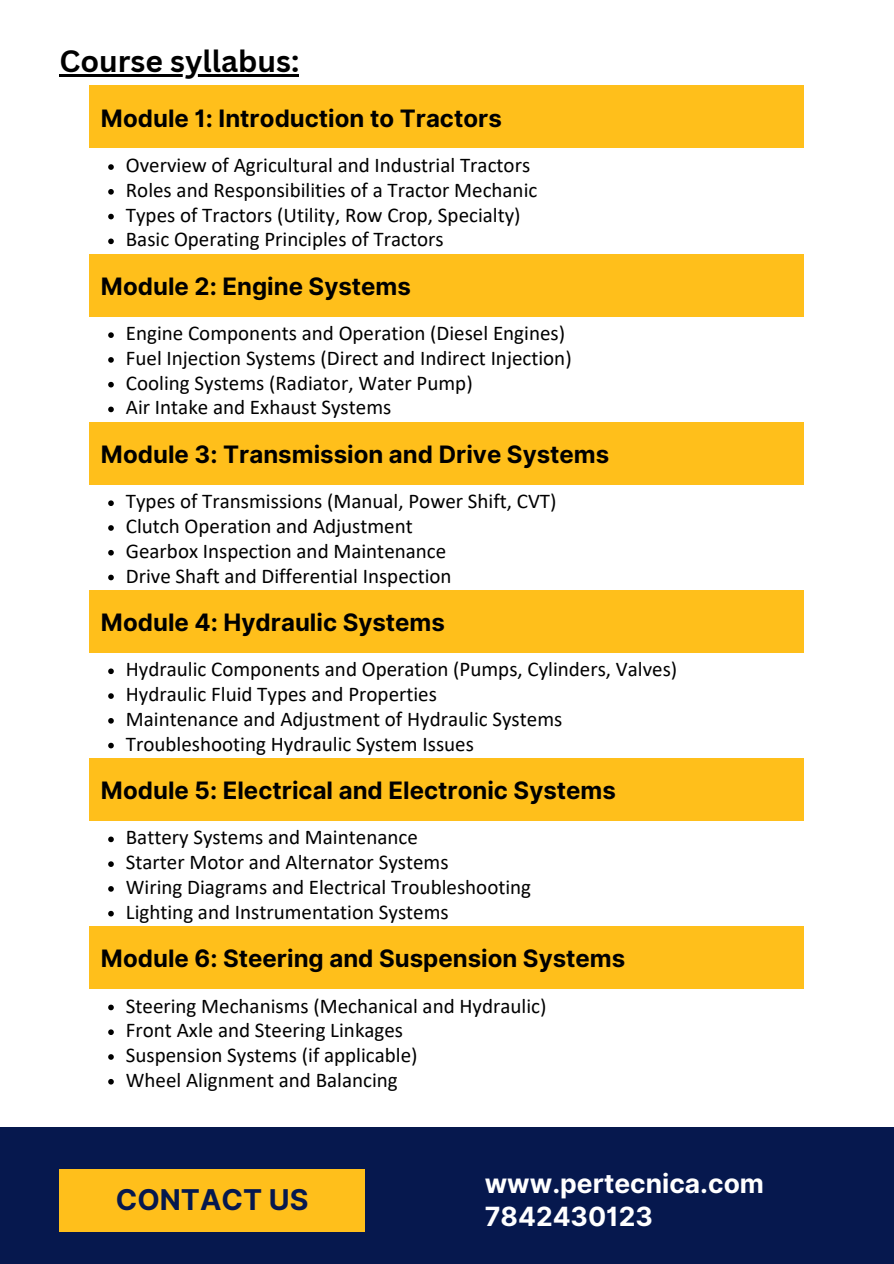
<style>
.page{position:relative;width:894px;height:1264px;background:#fff}
.page>*{position:absolute;margin:0;border:0;box-sizing:border-box;transform-origin:0 0}
.t1{font:700 30px "Canva Sans";color:#000}
.t2{font:700 28.65px "Inter";color:#06184e}
.t3{font:700 26.4px "Inter";color:#fff}
.t4{font:700 24px "Inter";color:#000}
.t5{font:21px "Calibri";color:#000}
</style>
<div class="page">
<hr style="left:59px;top:74px;width:240px;height:3px;background:#000">
<div style="left:0;top:1126px;width:893px;height:137px;background:#06184e"></div>
<div style="left:59px;top:1169px;width:306px;height:62px;background:#ffbf1b"></div>
<div style="left:89px;top:86px;width:715px;height:62px;background:#ffbf1b"></div>
<svg style="left:108px;top:164px;width:6px;height:6px"></svg>
<svg style="left:108px;top:189px;width:6px;height:6px"></svg>
<svg style="left:108px;top:214px;width:6px;height:5px"></svg>
<svg style="left:108px;top:238px;width:6px;height:6px"></svg>
<div style="left:89px;top:254px;width:715px;height:62px;background:#ffbf1b"></div>
<svg style="left:108px;top:332px;width:6px;height:6px"></svg>
<svg style="left:108px;top:357px;width:6px;height:6px"></svg>
<svg style="left:108px;top:382px;width:6px;height:5px"></svg>
<svg style="left:108px;top:406px;width:6px;height:6px"></svg>
<div style="left:89px;top:422px;width:715px;height:62px;background:#ffbf1b"></div>
<svg style="left:108px;top:500px;width:6px;height:6px"></svg>
<svg style="left:108px;top:525px;width:6px;height:6px"></svg>
<svg style="left:108px;top:550px;width:6px;height:5px"></svg>
<svg style="left:108px;top:574px;width:6px;height:6px"></svg>
<div style="left:89px;top:590px;width:715px;height:62px;background:#ffbf1b"></div>
<svg style="left:108px;top:668px;width:6px;height:6px"></svg>
<svg style="left:108px;top:693px;width:6px;height:6px"></svg>
<svg style="left:108px;top:718px;width:6px;height:5px"></svg>
<svg style="left:108px;top:742px;width:6px;height:6px"></svg>
<div style="left:89px;top:758px;width:715px;height:62px;background:#ffbf1b"></div>
<svg style="left:108px;top:836px;width:6px;height:6px"></svg>
<svg style="left:108px;top:861px;width:6px;height:6px"></svg>
<svg style="left:108px;top:886px;width:6px;height:5px"></svg>
<svg style="left:108px;top:910px;width:6px;height:6px"></svg>
<div style="left:89px;top:926px;width:715px;height:62px;background:#ffbf1b"></div>
<svg style="left:108px;top:1004px;width:6px;height:6px"></svg>
<svg style="left:108px;top:1029px;width:6px;height:6px"></svg>
<svg style="left:108px;top:1054px;width:6px;height:5px"></svg>
<svg style="left:108px;top:1079px;width:6px;height:5px"></svg>
<h2 class="t1" style="left:59px;top:40px;width:241px">Course syllabus:</h2>
<p class="t4" style="left:101px;top:104px;width:402px">Module 1: Introduction to Tractors</p>
<p class="t5" style="left:126px;top:156px;width:406px">Overview of Agricultural and Industrial Tractors</p>
<h3 class="t5" style="left:126px;top:181px;width:413px">Roles and Responsibilities of a Tractor Mechanic</h3>
<p class="t5" style="left:126px;top:206px;width:396px">Types of Tractors (Utility, Row Crop, Specialty)</p>
<p class="t5" style="left:126px;top:231px;width:319px">Basic Operating Principles of Tractors</p>
<p class="t4" style="left:101px;top:272px;width:311px">Module 2: Engine Systems</p>
<p class="t5" style="left:126px;top:324px;width:440px">Engine Components and Operation (Diesel Engines)</p>
<h3 class="t5" style="left:126px;top:349px;width:447px">Fuel Injection Systems (Direct and Indirect Injection)</h3>
<p class="t5" style="left:126px;top:374px;width:348px">Cooling Systems (Radiator, Water Pump)</p>
<p class="t5" style="left:126px;top:399px;width:267px">Air Intake and Exhaust Systems</p>
<p class="t4" style="left:101px;top:440px;width:509px">Module 3: Transmission and Drive Systems</p>
<p class="t5" style="left:126px;top:492px;width:432px">Types of Transmissions (Manual, Power Shift, CVT)</p>
<h3 class="t5" style="left:126px;top:517px;width:288px">Clutch Operation and Adjustment</h3>
<p class="t5" style="left:126px;top:542px;width:322px">Gearbox Inspection and Maintenance</p>
<p class="t5" style="left:126px;top:567px;width:327px">Drive Shaft and Differential Inspection</p>
<p class="t4" style="left:101px;top:608px;width:345px">Module 4: Hydraulic Systems</p>
<p class="t5" style="left:126px;top:660px;width:552px">Hydraulic Components and Operation (Pumps, Cylinders, Valves)</p>
<h3 class="t5" style="left:126px;top:685px;width:312px">Hydraulic Fluid Types and Properties</h3>
<p class="t5" style="left:126px;top:710px;width:438px">Maintenance and Adjustment of Hydraulic Systems</p>
<p class="t5" style="left:126px;top:735px;width:349px">Troubleshooting Hydraulic System Issues</p>
<p class="t4" style="left:101px;top:776px;width:516px">Module 5: Electrical and Electronic Systems</p>
<p class="t5" style="left:126px;top:828px;width:293px">Battery Systems and Maintenance</p>
<h3 class="t5" style="left:126px;top:853px;width:324px">Starter Motor and Alternator Systems</h3>
<p class="t5" style="left:126px;top:878px;width:406px">Wiring Diagrams and Electrical Troubleshooting</p>
<p class="t5" style="left:126px;top:903px;width:324px">Lighting and Instrumentation Systems</p>
<p class="t4" style="left:101px;top:944px;width:525px">Module 6: Steering and Suspension Systems</p>
<p class="t5" style="left:126px;top:996px;width:422px">Steering Mechanisms (Mechanical and Hydraulic)</p>
<h1 class="t5" style="left:126px;top:1021px;width:279px">Front Axle and Steering Linkages</h1>
<h3 class="t5" style="left:126px;top:1046px;width:293px">Suspension Systems (if applicable)</h3>
<h3 class="t5" style="left:126px;top:1071px;width:273px">Wheel Alignment and Balancing</h3>
<p class="t2" style="left:116px;top:1182px;width:194px">CONTACT US</p>
<p class="t3" style="left:484px;top:1167px;width:281px">www.pertecnica.com</p>
<h3 class="t3" style="left:484px;top:1200px;width:169px">7842430123</h3>
</div>
